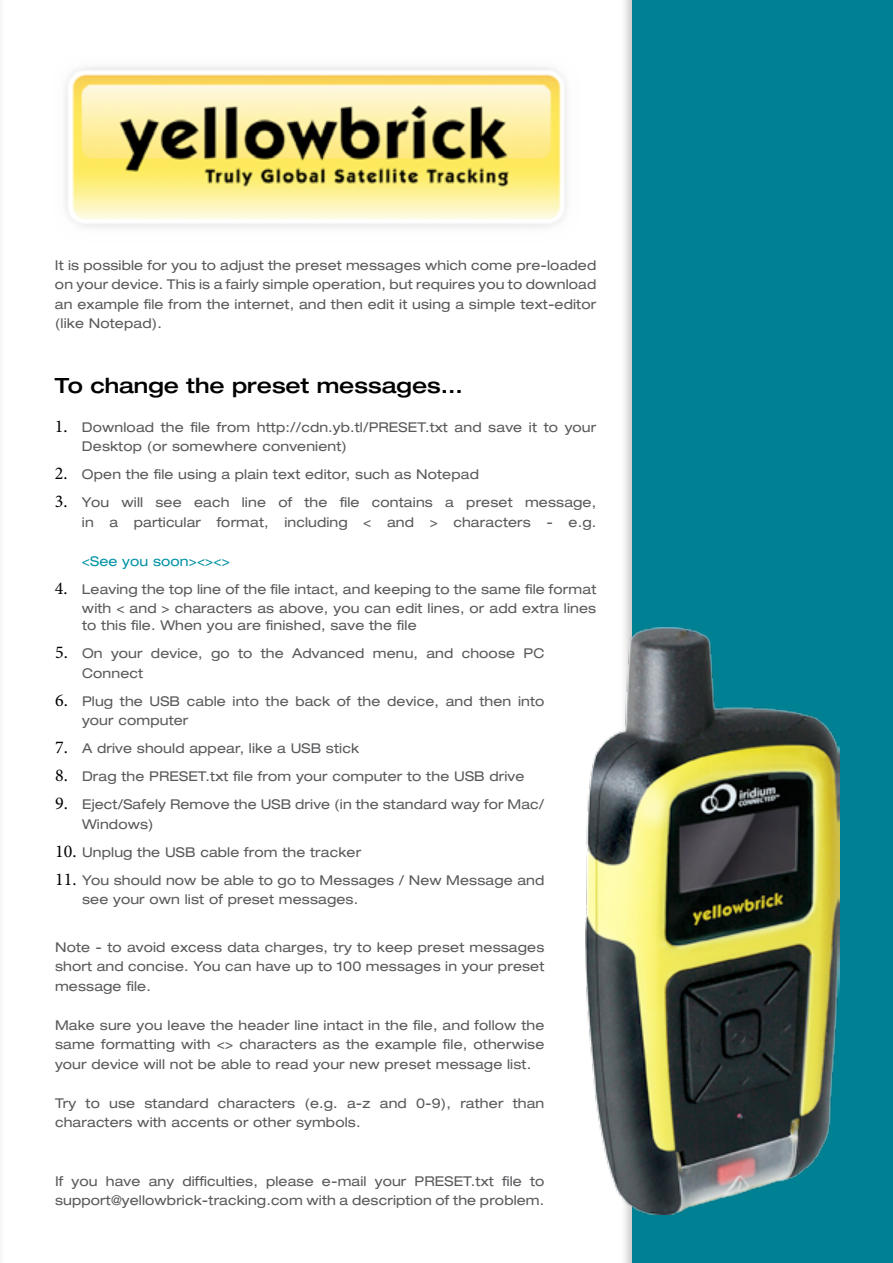
<style>
.page{position:relative;width:893px;height:1263px;background:#fff}
.page>*{position:absolute;margin:0;border:0;box-sizing:border-box;transform-origin:0 0}
.t1{font:500 expanded 21px "Helvetica Neue";color:#000}
.t2{font:expanded 13.5px/19.5px "Helvetica Neue";letter-spacing:.01em;color:#58595b}
.t3{font:expanded 13.5px "Helvetica Neue";letter-spacing:.01em;color:#0093a4}
.s1{font-family:"Minion Pro";font-stretch:normal;font-size:18px;color:#000}
</style>
<div class="page">
<div style="left:0;top:0;width:5px;height:1263px;background:#fbfbfb"></div>
<hr style="left:0;top:0;width:1px;height:1263px;background:#008193">
<div style="left:620px;top:0;width:273px;height:1263px;background:#000;opacity:.23"></div>
<div style="left:632px;top:0;width:261px;height:1263px;background:#008193"></div>
<img style="left:65px;top:67px;width:502px;height:161px">
<img style="left:586px;top:628px;width:254px;height:587px">
<p class="t2" style="left:55px;top:255px;width:543px;text-align:justify">It is possible for you to adjust the preset messages which come pre-loaded on your device. This is a fairly simple operation, but requires you to download an example file from the internet, and then edit it using a simple text-editor (like Notepad).</p>
<h1 class="t1" style="left:55px;top:372px;width:409px">To change the preset messages...</h1>
<p class="t2" style="left:82px;top:417px;width:516px;text-indent:-27px"><span class="s1">1.</span> Download the file from http://cdn.yb.tl/PRESET.txt and save it to your<br>Desktop (or somewhere convenient)</p>
<p class="t2" style="left:55px;top:464px;width:425px"><span class="s1">2.</span> Open the file using a plain text editor, such as Notepad</p>
<p class="t2" style="left:55px;top:492px;width:543px;text-align:right"><span class="s1">3.</span> You will see each line of the file contains a preset message, in a particular format, including &lt; and &gt; characters - e.g.</p>
<p class="t3" style="left:82px;top:553px;width:149px">&lt;See you soon&gt;&lt;&gt;&lt;&gt;</p>
<p class="t2" style="left:55px;top:579px;width:543px;text-align:right"><span class="s1">4.</span> Leaving the top line of the file intact, and keeping to the same file format with &lt; and &gt; characters as above, you can edit lines, or add extra lines</p>
<p class="t2" style="left:82px;top:615px;width:336px">to this file. When you are finished, save the file</p>
<p class="t2" style="left:82px;top:643px;width:464px;text-indent:-27px"><span class="s1">5.</span> On your device, go to the Advanced menu, and choose PC<br>Connect</p>
<p class="t2" style="left:82px;top:691px;width:464px;text-indent:-27px"><span class="s1">6.</span> Plug the USB cable into the back of the device, and then into your computer</p>
<p class="t2" style="left:55px;top:739px;width:305px"><span class="s1">7.</span> A drive should appear, like a USB stick</p>
<p class="t2" style="left:55px;top:767px;width:471px"><span class="s1">8.</span> Drag the PRESET.txt file from your computer to the USB drive</p>
<p class="t2" style="left:82px;top:795px;width:464px;text-indent:-27px"><span class="s1">9.</span> Eject/Safely Remove the USB drive (in the standard way for Mac/<br>Windows)</p>
<p class="t2" style="left:55px;top:842px;width:308px"><span class="s1">10.</span> Unplug the USB cable from the tracker</p>
<p class="t2" style="left:82px;top:870px;width:464px;text-indent:-27px"><span class="s1">11.</span> You should now be able to go to Messages / New Message and see your own list of preset messages.</p>
<p class="t2" style="left:55px;top:937px;width:491px;text-align:justify">Note - to avoid excess data charges, try to keep preset messages short and concise. You can have up to 100 messages in your preset message file.</p>
<p class="t2" style="left:55px;top:1015px;width:491px;text-align:justify">Make sure you leave the header line intact in the file, and follow the same formatting with &lt;&gt; characters as the example file, otherwise your device will not be able to read your new preset message list.</p>
<p class="t2" style="left:55px;top:1093px;width:491px">Try to use standard characters (e.g. a-z and 0-9), rather than characters with accents or other symbols.</p>
<p class="t2" style="left:55px;top:1171px;width:491px">If you have any difficulties, please e-mail your PRESET.txt file to support@yellowbrick-tracking.com with a description of the problem.</p>
</div>
